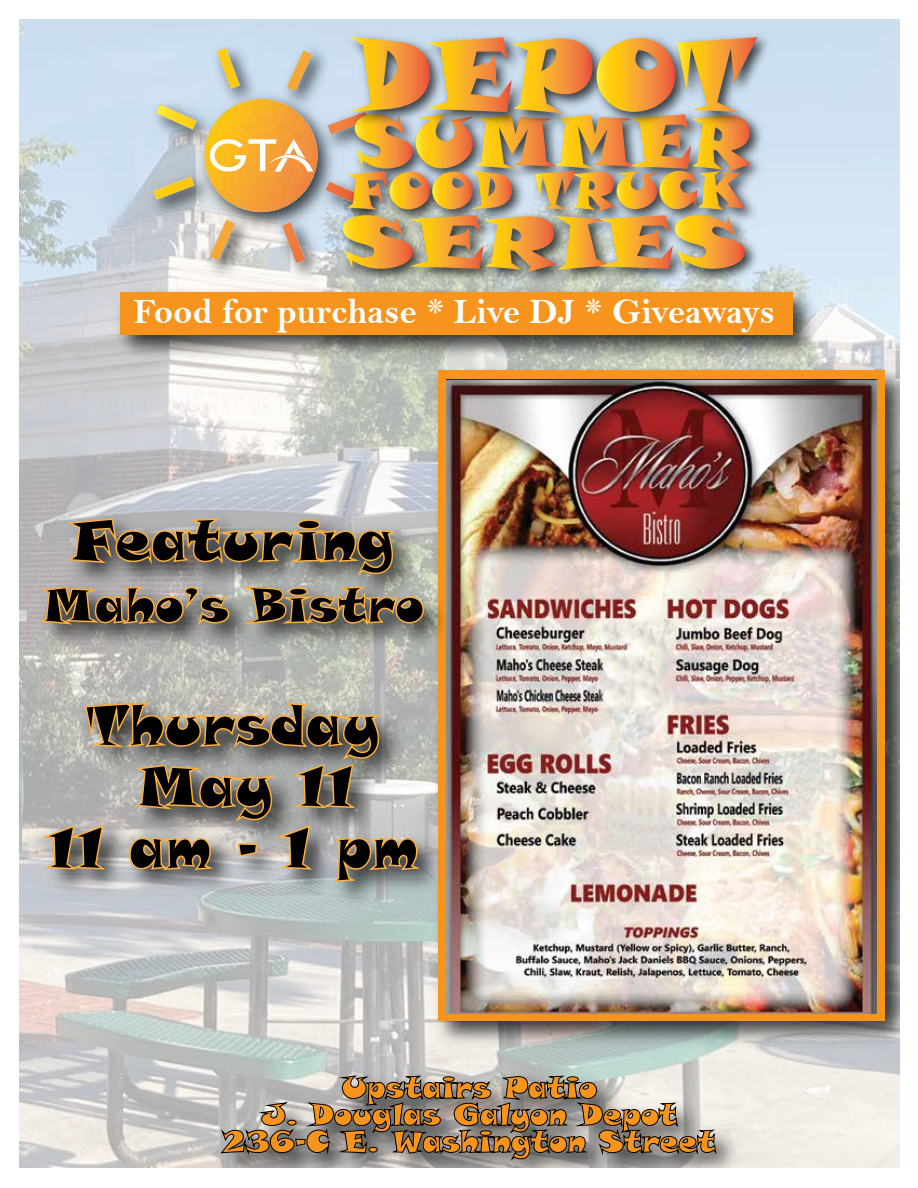
<style>
.page{position:relative;width:918px;height:1188px;background:#fff}
.page>*{position:absolute;margin:0;border:0;box-sizing:border-box;transform-origin:0 0}
.t1{font:57px/61.5px "Snap ITC";color:#000;text-align:center}
.t2{font:48px "Snap ITC";color:#000}
.t3{font:36px "Bell MT Bold";color:#fff}
.t4{font:30px/27px "Snap ITC";color:#f7941e;text-align:center}
</style>
<div class="page">
<img style="left:19px;top:19px;width:881px;height:1149px">
<img style="left:109px;top:280px;width:716px;height:87px">
<div style="left:120px;top:292px;width:672px;height:43px;background:#f7941e"></div>
<img style="left:426px;top:358px;width:474px;height:696px">
<div style="left:438px;top:370px;width:447px;height:651px;background:#f7941e"></div>
<img style="left:140px;top:34px;width:200px;height:255px">
<svg style="left:286px;top:50px;width:1px;height:41px"></svg>
<img style="left:287px;top:50px;width:25px;height:41px">
<svg style="left:216px;top:47px;width:24px;height:42px"></svg>
<img style="left:217px;top:48px;width:23px;height:41px">
<img style="left:156px;top:104px;width:41px;height:26px">
<img style="left:153px;top:176px;width:42px;height:24px">
<svg style="left:209px;top:219px;width:26px;height:42px"></svg>
<img style="left:210px;top:220px;width:25px;height:41px">
<img style="left:282px;top:222px;width:23px;height:41px">
<div style="left:340px;top:27px;width:436px;height:105px;background:#caddef"></div>
<img style="left:334px;top:206px;width:430px;height:85px">
<img style="left:325px;top:37px;width:433px;height:235px">
<img style="left:61px;top:1060px;width:837px;height:108px">
<svg style="left:220px;top:1075px;width:497px;height:87px;background:#878583"></svg>
<svg style="left:204px;top:98px;width:114px;height:114px;background:#e5b261"></svg>
<img style="left:19px;top:499px;width:633px;height:592px">
<svg style="left:64px;top:517px;width:334px;height:62px;background:#958b7d"></svg>
<svg style="left:38px;top:585px;width:192px;height:42px;background:#9b8c78"></svg>
<svg style="left:239px;top:585px;width:186px;height:43px;background:#988d76"></svg>
<svg style="left:38px;top:701px;width:385px;height:182px;background:#a19b91"></svg>
<img style="left:446px;top:380px;width:431px;height:633px">
<p class="t3" style="left:133px;top:291px;width:643px">Food for purchase * Live DJ * Giveaways</p>
<h1 class="t1" style="left:72px;top:509px;width:324px">Featuring</h1>
<h2 class="t2" style="left:42px;top:574px;width:384px">Maho’s Bistro</h2>
<h1 class="t1" style="left:47px;top:693px;width:373px">Thursday<br>May 11<br>11 am - 1 pm</h1>
<p class="t4" style="left:223px;top:1073px;width:494px">Upstairs Patio<br>J. Douglas Galyon Depot<br>236-C E. Washington Street</p>
</div>
